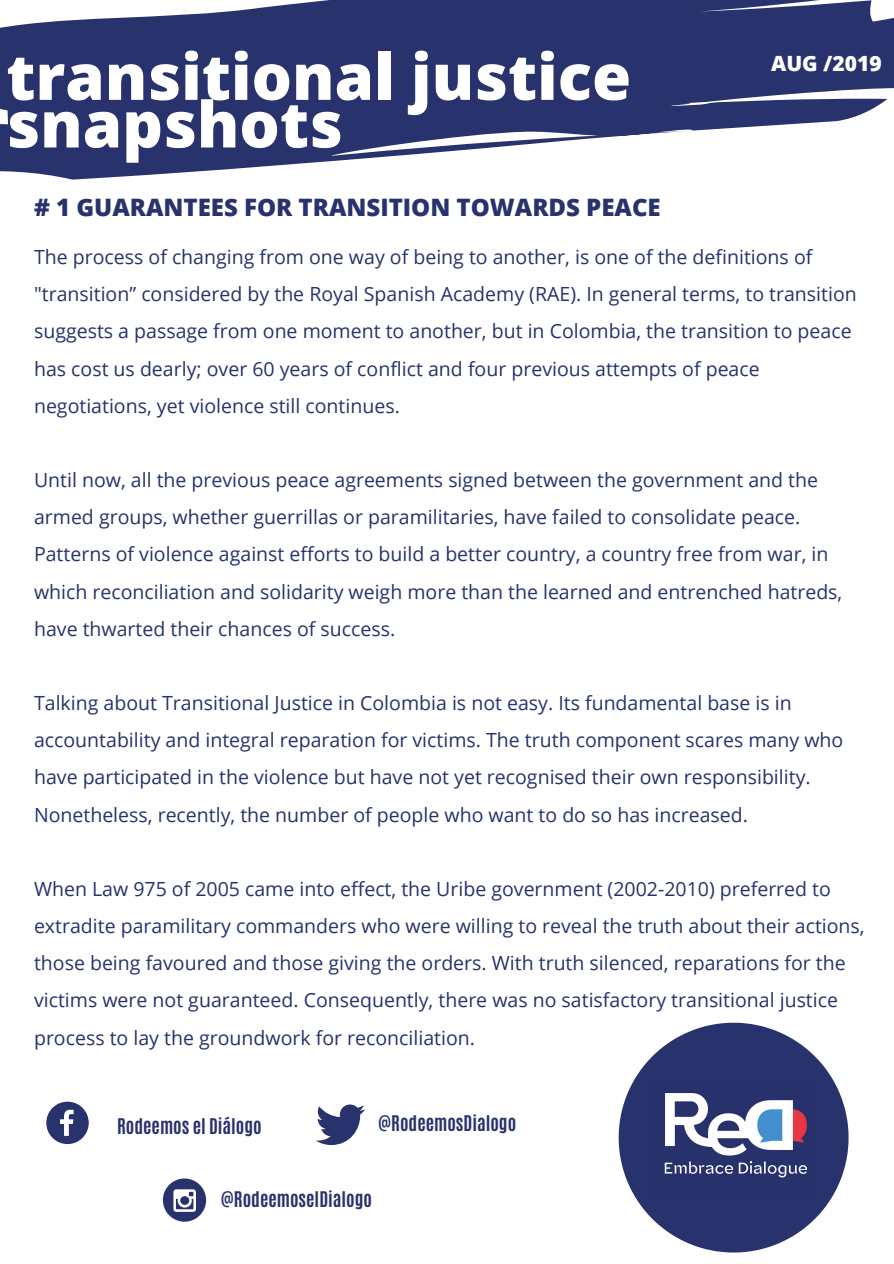
<style>
.page{position:relative;width:894px;height:1264px;background:#fff}
.page>*{position:absolute;margin:0;border:0;box-sizing:border-box;transform-origin:0 0}
.t1{font:800 63.45px/47.5px "Open Sans";color:#fff}
.t2{font:800 24px "Open Sans";color:#28326c}
.t3{font:800 21px "Open Sans";color:#fff}
.t4{font:19.5px/37.2px "Open Sans";color:#28326c}
.t5{font:700 18px "Antonio";color:#28326c}
</style>
<div class="page">
<svg style="left:0;top:0;width:893px;height:180px;fill:#28326c"></svg>
<svg style="left:618px;top:1022px;width:230px;height:230px;fill:#28326c"></svg>
<img style="left:654px;top:1083px;width:158px;height:111px">
<svg style="left:46px;top:1101px;width:43px;height:43px"></svg>
<svg style="left:316px;top:1104px;width:49px;height:40px"></svg>
<div style="left:163px;top:1178px;width:43px;height:43px;background:#28326c;border-radius:50%"></div>
<svg style="left:173px;top:1189px;width:23px;height:22px"></svg>
<h1 class="t1" style="left:6px;top:51px;width:626px">transitional justice snapshots</h1>
<p class="t2" style="left:34px;top:190px;width:628px"># 1 GUARANTEES FOR TRANSITION TOWARDS PEACE</p>
<p class="t3" style="left:770px;top:49px;width:112px">AUG /2019</p>
<p class="t4" style="left:34px;top:238px;width:824px">The process of changing from one way of being to another, is one of the definitions of "transition” considered by the Royal Spanish Academy (RAE). In general terms, to transition suggests a passage from one moment to another, but in Colombia, the transition to peace has cost us dearly; over 60 years of conflict and four previous attempts of peace negotiations, yet violence still continues.</p>
<p class="t4" style="left:34px;top:461px;width:809px">Until now, all the previous peace agreements signed between the government and the armed groups, whether guerrillas or paramilitaries, have failed to consolidate peace.<br>Patterns of violence against efforts to build a better country, a country free from war, in which reconciliation and solidarity weigh more than the learned and entrenched hatreds, have thwarted their chances of success.</p>
<p class="t4" style="left:34px;top:684px;width:810px">Talking about Transitional Justice in Colombia is not easy. Its fundamental base is in accountability and integral reparation for victims. The truth component scares many who have participated in the violence but have not yet recognised their own responsibility.<br>Nonetheless, recently, the number of people who want to do so has increased.</p>
<p class="t4" style="left:34px;top:869px;width:831px">When Law 975 of 2005 came into effect, the Uribe government (2002-2010) preferred to extradite paramilitary commanders who were willing to reveal the truth about their actions, those being favoured and those giving the orders. With truth silenced, reparations for the victims were not guaranteed. Consequently, there was no satisfactory transitional justice process to lay the groundwork for reconciliation.</p>
<p class="t5" style="left:117px;top:1113px;width:146px">Rodeemos el Diálogo</p>
<p class="t5" style="left:378px;top:1110px;width:140px">@RodeemosDialogo</p>
<p class="t5" style="left:221px;top:1186px;width:153px">@RodeemoselDialogo</p>
</div>
